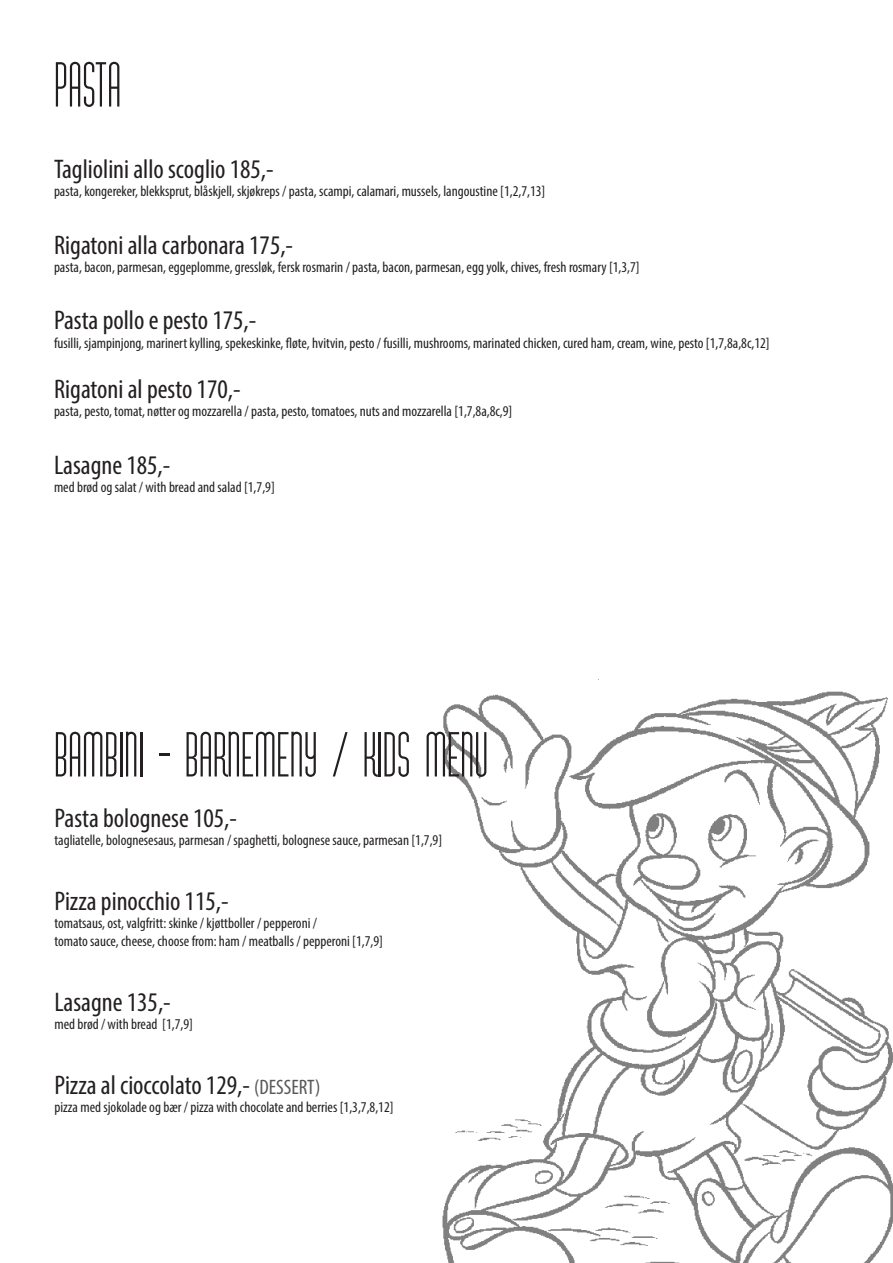
<style>
.page{position:relative;width:893px;height:1263px;background:#fff}
.page>*{position:absolute;margin:0;border:0;box-sizing:border-box;transform-origin:0 0}
.t1{font:54px "Vertigo FLF";color:#231f20}
.t2{font:condensed 27px "Myriad Pro";color:#231f20}
.t3{font:condensed 15px "Myriad Pro";color:#231f20}
.s1{font-size:21px;color:#57585a}
</style>
<div class="page">
<img style="left:442px;top:679px;width:451px;height:584px">
<p class="t1" style="left:54px;top:54px;width:69px">PASTA</p>
<p class="t2" style="left:54px;top:153px;width:221px">Tagliolini allo scoglio 185,-</p>
<p class="t3" style="left:54px;top:182px;width:493px">pasta, kongereker, blekksprut, blåskjell, skjøkreps / pasta, scampi, calamari, mussels, langoustine [1,2,7,13]</p>
<p class="t2" style="left:54px;top:229px;width:241px">Rigatoni alla carbonara 175,-</p>
<p class="t3" style="left:54px;top:258px;width:587px">pasta, bacon, parmesan, eggeplomme, gressløk, fersk rosmarin / pasta, bacon, parmesan, egg yolk, chives, fresh rosmary [1,3,7]</p>
<p class="t2" style="left:54px;top:304px;width:204px">Pasta pollo e pesto 175,-</p>
<p class="t3" style="left:54px;top:333px;width:717px">fusilli, sjampinjong, marinert kylling, spekeskinke, fløte, hvitvin, pesto / fusilli, mushrooms, marinated chicken, cured ham, cream, wine, pesto [1,7,8a,8c,12]</p>
<p class="t2" style="left:54px;top:373px;width:188px">Rigatoni al pesto 170,-</p>
<p class="t3" style="left:54px;top:402px;width:460px">pasta, pesto, tomat, nøtter og mozzarella / pasta, pesto, tomatoes, nuts and mozzarella [1,7,8a,8c,9]</p>
<p class="t2" style="left:54px;top:448px;width:118px">Lasagne 185,-</p>
<p class="t3" style="left:54px;top:477px;width:222px">med brød og salat / with bread and salad [1,7,9]</p>
<p class="t1" style="left:54px;top:724px;width:436px">BAMBINI - BARNEMENY / KIDS MENU</p>
<p class="t2" style="left:54px;top:802px;width:184px">Pasta bolognese 105,-</p>
<p class="t3" style="left:54px;top:831px;width:389px">tagliatelle, bolognesesaus, parmesan / spaghetti, bolognese sauce, parmesan [1,7,9]</p>
<p class="t2" style="left:54px;top:885px;width:176px">Pizza pinocchio 115,-</p>
<p class="t3" style="left:54px;top:914px;width:264px">tomatsaus, ost, valgfritt: skinke / kjøttboller / pepperoni /</p>
<p class="t3" style="left:54px;top:932px;width:330px">tomato sauce, cheese, choose from: ham / meatballs / pepperoni [1,7,9]</p>
<p class="t2" style="left:54px;top:986px;width:118px">Lasagne 135,-</p>
<p class="t3" style="left:54px;top:1015px;width:140px">med brød / with bread [1,7,9]</p>
<p class="t2" style="left:54px;top:1068px;width:267px">Pizza al cioccolato 129,- <span class="s1">(DESSERT)</span></p>
<p class="t3" style="left:54px;top:1098px;width:341px">pizza med sjokolade og bær / pizza with chocolate and berries [1,3,7,8,12]</p>
</div>
